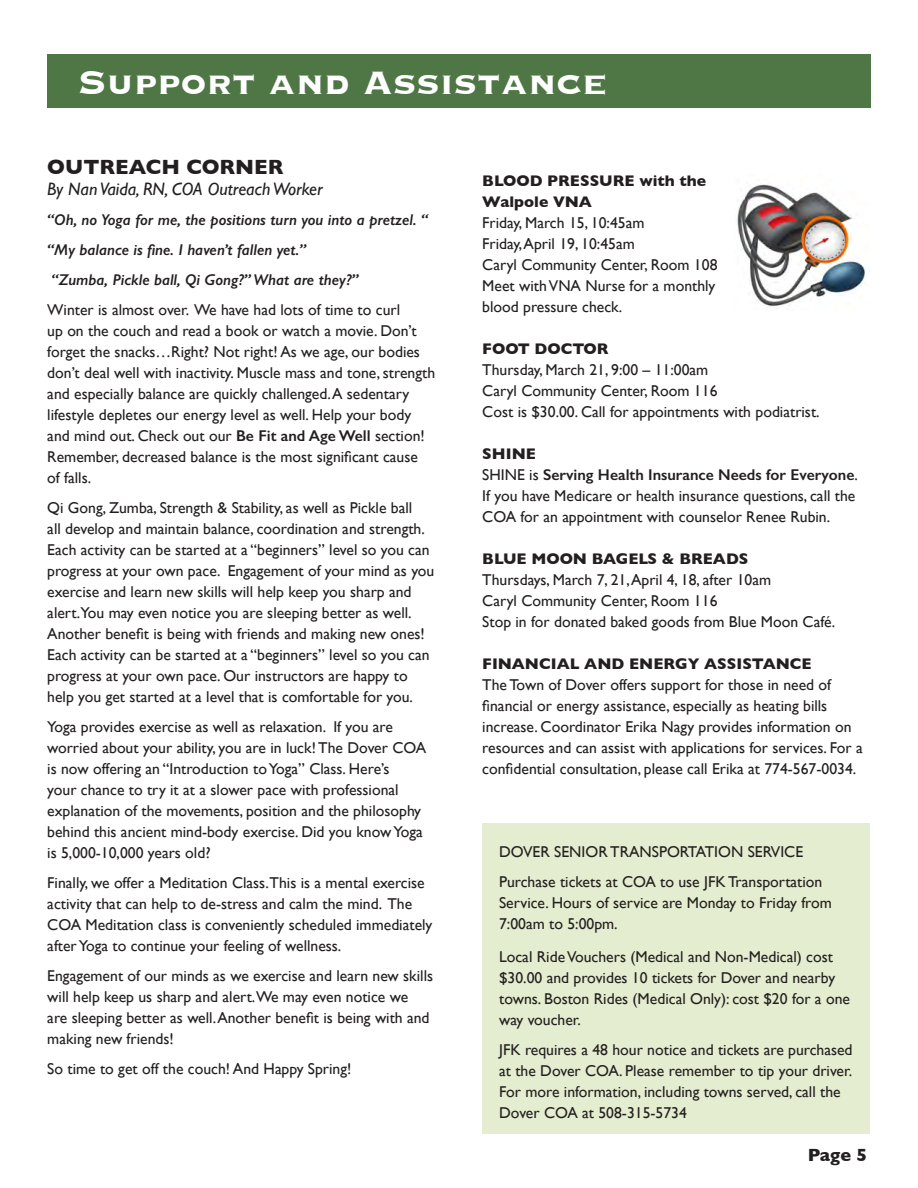
<style>
.page{position:relative;width:918px;height:1188px;background:#fff}
.page>*{position:absolute;margin:0;border:0;box-sizing:border-box;transform-origin:0 0}
.t1{font:700 42px "Copperplate";color:#fff}
.t2{font:700 21px "Gill Sans";color:#231f20}
.t3{font:italic 18px "Gill Sans";color:#231f20}
.t4{font:700 18px "Gill Sans";color:#231f20}
.t5{font:15.6px/21px "Gill Sans";color:#231f20}
.t6{font:italic 600 15.6px "Gill Sans";color:#231f20}
.t7{font:700 15.6px/21px "Gill Sans";color:#231f20}
.s1{font-weight:600}
</style>
<div class="page">
<div style="left:47px;top:54px;width:824px;height:54px;background:#4f7645"></div>
<div style="left:483px;top:824px;width:387px;height:310px;background:#e4edcf"></div>
<img style="left:737px;top:184px;width:129px;height:123px">
<p class="t1" style="left:78px;top:55px;width:531px">Support and Assistance</p>
<p class="t2" style="left:47px;top:150px;width:238px">OUTREACH CORNER</p>
<p class="t3" style="left:47px;top:179px;width:277px">By Nan Vaida, RN, COA Outreach Worker</p>
<p class="t6" style="left:47px;top:210px;width:382px">“Oh, no Yoga for me, the positions turn you into a pretzel. “</p>
<p class="t6" style="left:47px;top:240px;width:260px">“My balance is fine. I haven’t fallen yet.”</p>
<p class="t6" style="left:52px;top:270px;width:308px">“Zumba, Pickle ball, Qi Gong?” What are they?”</p>
<p class="t5" style="left:47px;top:299px;width:389px">Winter is almost over. We have had lots of time to curl<br>up on the couch and read a book or watch a movie. Don’t forget the snacks…Right? Not right! As we age, our bodies don’t deal well with inactivity. Muscle mass and tone, strength and especially balance are quickly challenged. A sedentary lifestyle depletes our energy level as well. Help your body and mind out. Check out our <span class="s1">Be Fit and Age Well</span> section!<br>Remember, decreased balance is the most significant cause<br>of falls.</p>
<p class="t5" style="left:47px;top:497px;width:389px">Qi Gong, Zumba, Strength &amp; Stability, as well as Pickle ball<br>all develop and maintain balance, coordination and strength.<br>Each activity can be started at a “beginners” level so you can progress at your own pace. Engagement of your mind as you exercise and learn new skills will help keep you sharp and alert.You may even notice you are sleeping better as well.<br>Another benefit is being with friends and making new ones!<br>Each activity can be started at a “beginners” level so you can progress at your own pace. Our instructors are happy to help you get started at a level that is comfortable for you.</p>
<p class="t5" style="left:47px;top:716px;width:380px">Yoga provides exercise as well as relaxation. If you are worried about your ability, you are in luck! The Dover COA is now offering an “Introduction to Yoga” Class. Here’s<br>your chance to try it at a slower pace with professional explanation of the movements, position and the philosophy behind this ancient mind-body exercise. Did you know Yoga is 5,000-10,000 years old?</p>
<p class="t5" style="left:47px;top:872px;width:387px">Finally, we offer a Meditation Class.This is a mental exercise activity that can help to de-stress and calm the mind. The COA Meditation class is conveniently scheduled immediately after Yoga to continue your feeling of wellness.</p>
<p class="t5" style="left:47px;top:965px;width:387px">Engagement of our minds as we exercise and learn new skills will help keep us sharp and alert.We may even notice we<br>are sleeping better as well. Another benefit is being with and making new friends!</p>
<p class="t5" style="left:47px;top:1058px;width:306px">So time to get off the couch! And Happy Spring!</p>
<p class="t7" style="left:482px;top:170px;width:225px">BLOOD PRESSURE with the<br>Walpole VNA</p>
<p class="t5" style="left:482px;top:212px;width:164px">Friday, March 15, 10:45am</p>
<p class="t5" style="left:482px;top:233px;width:154px">Friday, April 19, 10:45am</p>
<p class="t5" style="left:482px;top:254px;width:237px">Caryl Community Center, Room 108</p>
<p class="t5" style="left:482px;top:275px;width:235px">Meet with VNA Nurse for a monthly blood pressure check.</p>
<p class="t7" style="left:482px;top:338px;width:128px">FOOT DOCTOR</p>
<p class="t5" style="left:482px;top:359px;width:228px">Thursday, March 21, 9:00 – 11:00am</p>
<p class="t5" style="left:482px;top:380px;width:237px">Caryl Community Center, Room 116</p>
<p class="t5" style="left:482px;top:401px;width:339px">Cost is $30.00. Call for appointments with podiatrist.</p>
<p class="t7" style="left:482px;top:443px;width:55px">SHINE</p>
<p class="t5" style="left:482px;top:464px;width:377px">SHINE is <span class="s1">Serving Health Insurance Needs for Everyone</span>.<br>If you have Medicare or health insurance questions, call the<br>COA for an appointment with counselor Renee Rubin.</p>
<p class="t7" style="left:482px;top:548px;width:268px">BLUE MOON BAGELS &amp; BREADS</p>
<p class="t5" style="left:482px;top:569px;width:290px">Thursdays, March 7, 21, April 4, 18, after 10am</p>
<p class="t5" style="left:482px;top:590px;width:237px">Caryl Community Center, Room 116</p>
<p class="t5" style="left:482px;top:611px;width:354px">Stop in for donated baked goods from Blue Moon Café.</p>
<p class="t7" style="left:482px;top:653px;width:331px">FINANCIAL AND ENERGY ASSISTANCE</p>
<p class="t5" style="left:482px;top:674px;width:382px">The Town of Dover offers support for those in need of financial or energy assistance, especially as heating bills increase. Coordinator Erika Nagy provides information on resources and can assist with applications for services. For a confidential consultation, please call Erika at 774-567-0034.</p>
<p class="t5" style="left:499px;top:841px;width:306px">DOVER SENIOR TRANSPORTATION SERVICE</p>
<p class="t5" style="left:499px;top:871px;width:334px">Purchase tickets at COA to use JFK Transportation<br>Service. Hours of service are Monday to Friday from<br>7:00am to 5:00pm.</p>
<p class="t5" style="left:499px;top:946px;width:352px">Local Ride Vouchers (Medical and Non-Medical) cost $30.00 and provides 10 tickets for Dover and nearby towns. Boston Rides (Medical Only): cost $20 for a one way voucher.</p>
<p class="t5" style="left:499px;top:1039px;width:355px">JFK requires a 48 hour notice and tickets are purchased at the Dover COA. Please remember to tip your driver.</p>
<p class="t5" style="left:499px;top:1081px;width:343px">For more information, including towns served, call the<br>Dover COA at 508-315-5734</p>
<p class="t4" style="left:808px;top:1140px;width:61px">Page 5</p>
</div>
